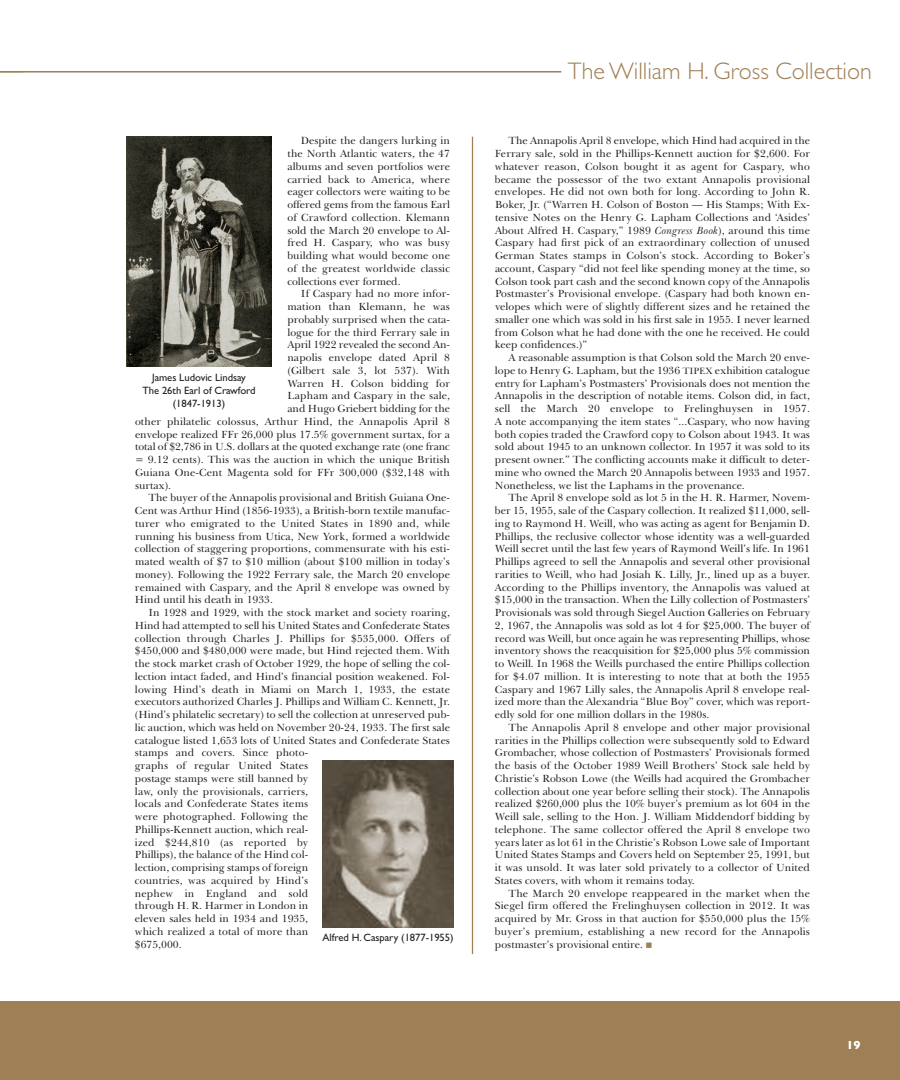
<style>
.page{position:relative;width:900px;height:1080px;background:#fff}
.page>*{position:absolute;margin:0;border:0;box-sizing:border-box;transform-origin:0 0}
.t1{font:300 24px "Gill Sans";color:#9f7f55}
.t2{font:700 11.88px "Gill Sans";color:#fff}
.t3{font:10.62px/12.8px "Baskerville BT";color:#231f20;text-align:justify}
.t4{font:10.62px/12.8px "Gill Sans";letter-spacing:-.005em;color:#231f20;text-align:center}
.s1{font-style:italic}
.s2{font-size:9.38px}
.s3{font-family:"Menlo";font-weight:700;color:#9f7f55}
</style>
<div class="page">
<div style="left:0;top:1001px;width:900px;height:79px;background:#9f7f55"></div>
<hr style="left:0;top:71px;width:561px;height:1px;background:#9f7f55">
<hr style="left:472px;top:137px;width:1px;height:817px;background:#9f7f55">
<img style="left:127px;top:137px;width:144px;height:230px">
<img style="left:322px;top:761px;width:132px;height:167px">
<p class="t3" style="left:287px;top:136px;width:164px;text-indent:13px">Despite the dangers lurking in the North Atlantic waters, the 47 albums and seven portfolios were carried back to America, where eager collectors were waiting to be offered gems from the famous Earl of Crawford collection. Klemann sold the March 20 envelope to Al&shy;fred H. Caspary, who was busy building what would become one of the greatest worldwide classic collections ever formed.</p>
<p class="t3" style="left:301px;top:289px;width:151px">If Caspary had no more infor-</p>
<p class="t3" style="left:287px;top:301px;width:164px">mation than Klemann, he was</p>
<p class="t3" style="left:287px;top:314px;width:164px">probably surprised when the cata-</p>
<p class="t3" style="left:287px;top:327px;width:164px">logue for the third Ferrary sale in</p>
<p class="t3" style="left:287px;top:340px;width:164px">April 1922 revealed the second An-</p>
<p class="t3" style="left:287px;top:352px;width:164px">napolis envelope dated April 8</p>
<p class="t3" style="left:287px;top:365px;width:164px">(Gilbert sale 3, lot 537). With</p>
<p class="t3" style="left:287px;top:378px;width:164px">Warren H. Colson bidding for</p>
<p class="t3" style="left:287px;top:391px;width:164px">Lapham and Caspary in the sale,</p>
<p class="t3" style="left:287px;top:403px;width:164px">and Hugo Griebert bidding for the</p>
<p class="t3" style="left:135px;top:416px;width:316px">other philatelic colossus, Arthur Hind, the Annapolis April 8</p>
<p class="t3" style="left:135px;top:429px;width:317px">envelope realized FFr 26,000 plus 17.5% government surtax, for a</p>
<p class="t3" style="left:135px;top:442px;width:316px">total of $2,786 in U.S. dollars at the quoted exchange rate (one franc</p>
<p class="t3" style="left:135px;top:454px;width:316px">= 9.12 cents). This was the auction in which the unique British</p>
<p class="t3" style="left:135px;top:467px;width:316px">Guiana One-Cent Magenta sold for FFr 300,000 ($32,148 with</p>
<p class="t3" style="left:135px;top:480px;width:38px">surtax).</p>
<p class="t3" style="left:149px;top:493px;width:303px">The buyer of the Annapolis provisional and British Guiana One-</p>
<p class="t3" style="left:135px;top:505px;width:316px">Cent was Arthur Hind (1856-1933), a British-born textile manufac-</p>
<p class="t3" style="left:135px;top:518px;width:316px">turer who emigrated to the United States in 1890 and, while</p>
<p class="t3" style="left:135px;top:531px;width:317px">running his business from Utica, New York, formed a worldwide</p>
<p class="t3" style="left:135px;top:544px;width:317px">collection of staggering proportions, commensurate with his esti-</p>
<p class="t3" style="left:135px;top:556px;width:317px">mated wealth of $7 to $10 million (about $100 million in today’s</p>
<p class="t3" style="left:135px;top:569px;width:316px">money). Following the 1922 Ferrary sale, the March 20 envelope</p>
<p class="t3" style="left:135px;top:582px;width:316px">remained with Caspary, and the April 8 envelope was owned by</p>
<p class="t3" style="left:135px;top:595px;width:139px">Hind until his death in 1933.</p>
<p class="t3" style="left:148px;top:607px;width:303px">In 1928 and 1929, with the stock market and society roaring,</p>
<p class="t3" style="left:135px;top:620px;width:317px">Hind had attempted to sell his United States and Confederate States</p>
<p class="t3" style="left:135px;top:633px;width:316px">collection through Charles J. Phillips for $535,000. Offers of</p>
<p class="t3" style="left:135px;top:646px;width:317px">$450,000 and $480,000 were made, but Hind rejected them. With</p>
<p class="t3" style="left:135px;top:658px;width:317px">the stock market crash of October 1929, the hope of selling the col-</p>
<p class="t3" style="left:135px;top:671px;width:317px">lection intact faded, and Hind’s financial position weakened. Fol-</p>
<p class="t3" style="left:135px;top:684px;width:316px">lowing Hind’s death in Miami on March 1, 1933, the estate</p>
<p class="t3" style="left:135px;top:697px;width:317px">executors authorized Charles J. Phillips and William C. Kennett, Jr.</p>
<p class="t3" style="left:135px;top:709px;width:317px">(Hind’s philatelic secretary) to sell the collection at unreserved pub-</p>
<p class="t3" style="left:135px;top:722px;width:317px">lic auction, which was held on November 20-24, 1933. The first sale</p>
<p class="t3" style="left:135px;top:735px;width:317px">catalogue listed 1,653 lots of United States and Confederate States</p>
<p class="t3" style="left:135px;top:748px;width:175px">stamps and covers. Since photo-</p>
<p class="t3" style="left:135px;top:760px;width:175px">graphs of regular United States</p>
<p class="t3" style="left:135px;top:773px;width:175px">postage stamps were still banned by</p>
<p class="t3" style="left:135px;top:786px;width:175px">law, only the provisionals, carriers,</p>
<p class="t3" style="left:135px;top:799px;width:175px">locals and Confederate States items</p>
<p class="t3" style="left:135px;top:811px;width:175px">were photographed. Following the</p>
<p class="t3" style="left:135px;top:824px;width:175px">Phillips-Kennett auction, which real-</p>
<p class="t3" style="left:135px;top:837px;width:175px">ized $244,810 (as reported by</p>
<p class="t3" style="left:135px;top:850px;width:175px">Phillips), the balance of the Hind col-</p>
<p class="t3" style="left:135px;top:862px;width:175px">lection, comprising stamps of foreign</p>
<p class="t3" style="left:135px;top:875px;width:175px">countries, was acquired by Hind’s</p>
<p class="t3" style="left:135px;top:888px;width:175px">nephew in England and sold</p>
<p class="t3" style="left:135px;top:901px;width:175px">through H. R. Harmer in London in</p>
<p class="t3" style="left:135px;top:913px;width:175px">eleven sales held in 1934 and 1935,</p>
<p class="t3" style="left:135px;top:926px;width:175px">which realized a total of more than</p>
<p class="t3" style="left:135px;top:939px;width:48px">$675,000.</p>
<p class="t4" style="left:142px;top:371px;width:115px">James Ludovic Lindsay<br>The 26th Earl of Crawford (1847-1913)</p>
<p class="t4" style="left:323px;top:931px;width:132px">Alfred H. Caspary (1877-1955)</p>
<h1 class="t1" style="left:568px;top:56px;width:305px">The William H. Gross Collection</h1>
<p class="t3" style="left:495px;top:136px;width:317px;text-indent:14px">The Annapolis April 8 envelope, which Hind had acquired in the Ferrary sale, sold in the Phillips-Kennett auction for $2,600. For whatever reason, Colson bought it as agent for Caspary, who became the possessor of the two extant Annapolis provisional envelopes. He did not own both for long. According to John R.<br>Boker, Jr. (“Warren H. Colson of Boston — His Stamps; With Ex&shy;tensive Notes on the Henry G. Lapham Collections and ‘Asides’ About Alfred H. Caspary,” 1989 <span class="s1">Congress Book</span>), around this time Caspary had first pick of an extraordinary collection of unused German States stamps in Colson’s stock. According to Boker’s account, Caspary “did not feel like spending money at the time, so Colson took part cash and the second known copy of the Annapolis Postmaster’s Provisional envelope. (Caspary had both known en&shy;velopes which were of slightly different sizes and he retained the smaller one which was sold in his first sale in 1955. I never learned from Colson what he had done with the one he received. He could keep confidences.)”</p>
<p class="t3" style="left:495px;top:352px;width:317px;text-indent:14px">A reasonable assumption is that Colson sold the March 20 enve&shy;lope to Henry G. Lapham, but the 1936 <span class="s2">TIPEX</span> exhibition catalogue entry for Lapham’s Postmasters’ Provisionals does not mention the Annapolis in the description of notable items. Colson did, in fact, sell the March 20 envelope to Frelinghuysen in 1957.<br>A note accompanying the item states “...Caspary, who now having both copies traded the Crawford copy to Colson about 1943. It was sold about 1945 to an unknown collector. In 1957 it was sold to its present owner.” The conflicting accounts make it difficult to deter&shy;mine who owned the March 20 Annapolis between 1933 and 1957.<br>Nonetheless, we list the Laphams in the provenance.</p>
<p class="t3" style="left:495px;top:493px;width:317px;text-indent:14px">The April 8 envelope sold as lot 5 in the H. R. Harmer, Novem&shy;ber 15, 1955, sale of the Caspary collection. It realized $11,000, sell&shy;ing to Raymond H. Weill, who was acting as agent for Benjamin D.<br>Phillips, the reclusive collector whose identity was a well-guarded Weill secret until the last few years of Raymond Weill’s life. In 1961<br>Phillips agreed to sell the Annapolis and several other provisional rarities to Weill, who had Josiah K. Lilly, Jr., lined up as a buyer.<br>According to the Phillips inventory, the Annapolis was valued at $15,000 in the transaction. When the Lilly collection of Postmasters’ Provisionals was sold through Siegel Auction Galleries on February 2, 1967, the Annapolis was sold as lot 4 for $25,000. The buyer of record was Weill, but once again he was representing Phillips, whose inventory shows the reacquisition for $25,000 plus 5% commission to Weill. In 1968 the Weills purchased the entire Phillips collection for $4.07 million. It is interesting to note that at both the 1955<br>Caspary and 1967 Lilly sales, the Annapolis April 8 envelope real&shy;ized more than the Alexandria “Blue Boy” cover, which was report&shy;edly sold for one million dollars in the 1980s.</p>
<p class="t3" style="left:495px;top:722px;width:317px;text-indent:14px">The Annapolis April 8 envelope and other major provisional rarities in the Phillips collection were subsequently sold to Edward Grombacher, whose collection of Postmasters’ Provisionals formed the basis of the October 1989 Weill Brothers’ Stock sale held by Christie’s Robson Lowe (the Weills had acquired the Grombacher collection about one year before selling their stock). The Annapolis realized $260,000 plus the 10% buyer’s premium as lot 604 in the Weill sale, selling to the Hon. J. William Middendorf bidding by telephone. The same collector offered the April 8 envelope two years later as lot 61 in the Christie’s Robson Lowe sale of Important United States Stamps and Covers held on September 25, 1991, but it was unsold. It was later sold privately to a collector of United States covers, with whom it remains today.</p>
<p class="t3" style="left:495px;top:888px;width:317px;text-indent:14px">The March 20 envelope reappeared in the market when the Siegel firm offered the Frelinghuysen collection in 2012. It was acquired by Mr. Gross in that auction for $550,000 plus the 15% buyer’s premium, establishing a new record for the Annapolis postmaster’s provisional entire. <span class="s3">◼</span></p>
<p class="t2" style="left:847px;top:1038px;width:16px">19</p>
</div>
